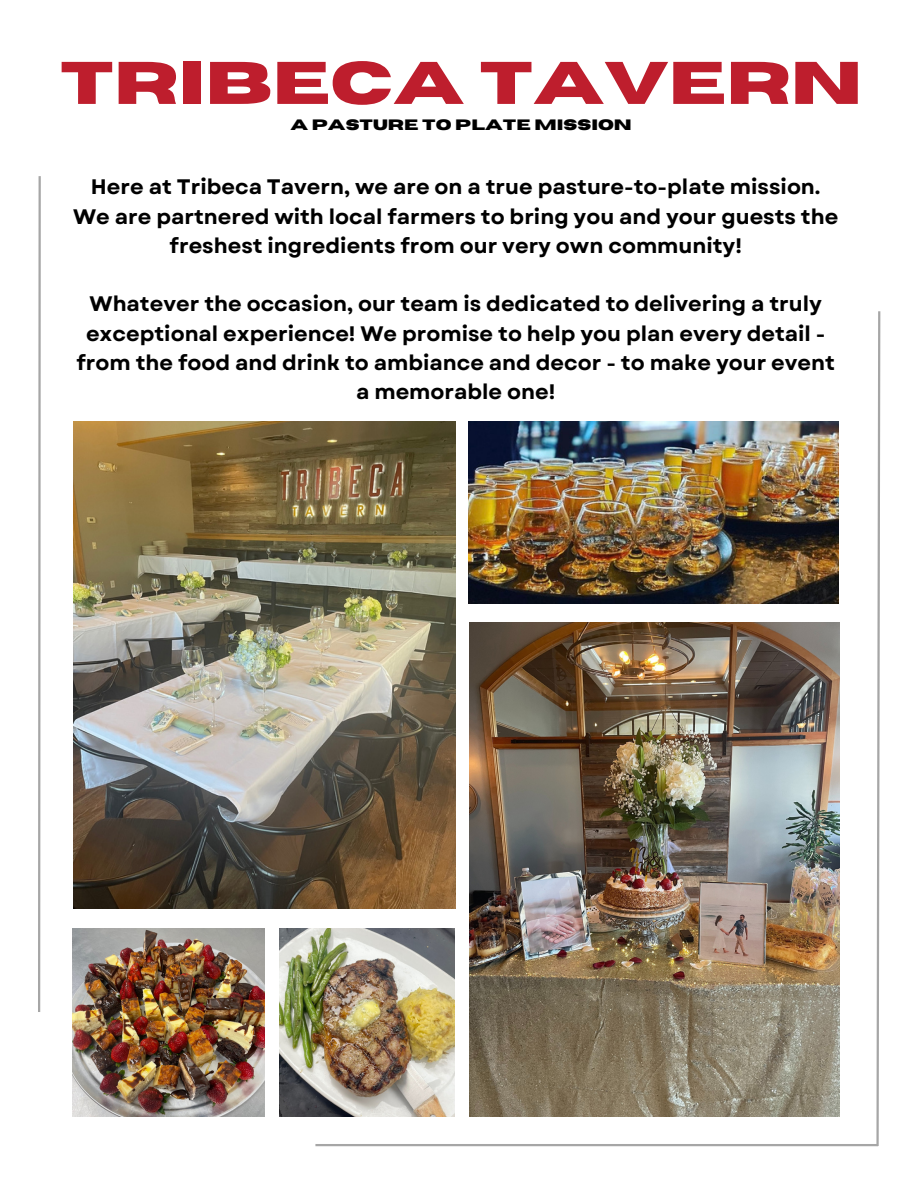
<style>
.page{position:relative;width:918px;height:1188px;background:#fff}
.page>*{position:absolute;margin:0;border:0;box-sizing:border-box;transform-origin:0 0}
.t1{font:700 60px "Horizon";color:#be1e2d}
.t2{font:700 21px/29.2px "Garet";color:#000;text-align:center}
.t3{font:700 15px "Horizon";color:#000}
</style>
<div class="page">
<hr style="left:315px;top:1144px;width:563px;height:2px;background:#a6a6a6">
<svg style="left:875px;top:311px;width:6px;height:836px"></svg>
<svg style="left:38px;top:176px;width:3px;height:836px;background:#bbb"></svg>
<img style="left:73px;top:422px;width:383px;height:487px">
<img style="left:470px;top:622px;width:370px;height:494px">
<img style="left:469px;top:422px;width:370px;height:182px">
<img style="left:72px;top:929px;width:193px;height:188px">
<img style="left:279px;top:929px;width:176px;height:188px">
<p class="t1" style="left:60px;top:54px;width:804px">TRIBECA TAVERN</p>
<p class="t3" style="left:290px;top:118px;width:343px">A PASTURE TO PLATE MISSION</p>
<p class="t2" style="left:73px;top:172px;width:767px">Here at Tribeca Tavern, we are on a true pasture-to-plate mission.<br>We are partnered with local farmers to bring you and your guests the freshest ingredients from our very own community!</p>
<p class="t2" style="left:77px;top:289px;width:760px">Whatever the occasion, our team is dedicated to delivering a truly exceptional experience! We promise to help you plan every detail - from the food and drink to ambiance and decor - to make your event a memorable one!</p>
</div>
